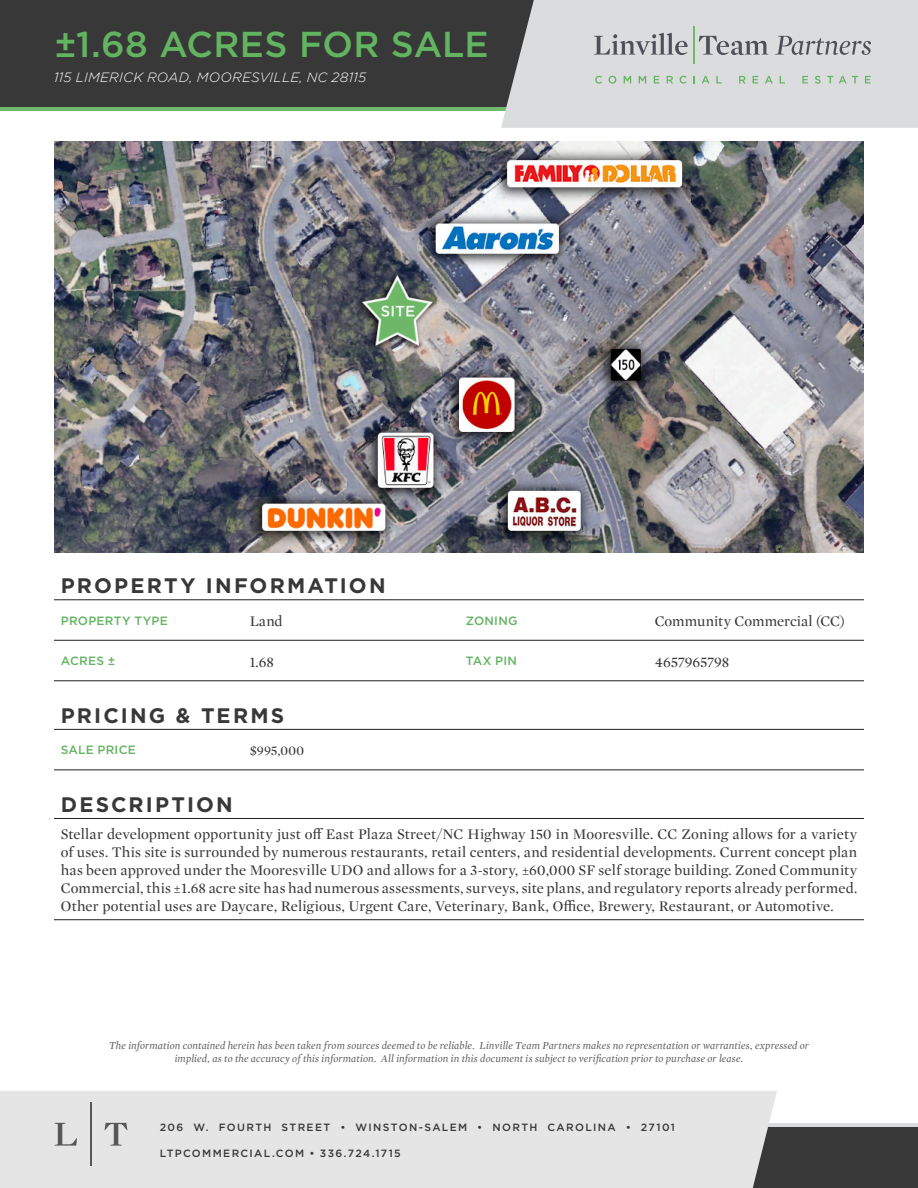
<style>
.page{position:relative;width:918px;height:1188px;background:#fff}
.page>*{position:absolute;margin:0;border:0;box-sizing:border-box;transform-origin:0 0}
.t1{font:500 36px "Gotham";letter-spacing:.005em;color:#63b461}
.t2{font:700 21px "Gotham";letter-spacing:.105em;color:#383839}
.t3{font:15px/18px "Mercury Display";letter-spacing:.005em;color:#383839;text-align:justify}
.t4{font:italic 300 13.5px "Gotham";letter-spacing:.02em;color:#fff}
.t5{font:13.5px "Mercury Display";letter-spacing:.015em;color:#383839}
.t6{font:500 12px "Gotham";letter-spacing:.02em;color:#63b461}
.t7{font:italic 10.95px/13.5px "Mercury Display";letter-spacing:.015em;color:#5f5f62;text-align:center}
.t8{font:500 10.5px "Gotham";letter-spacing:.125em;color:#383839}
</style>
<div class="page">
<div style="left:0;top:1123px;width:918px;height:65px;background:#383839"></div>
<div style="left:0;top:0;width:918px;height:110px;background:#383839"></div>
<hr style="left:0;top:107px;width:918px;height:3px;background:#71b96c">
<div style="left:501px;top:0;width:417px;height:128px;background:#dbdcde"></div>
<svg style="left:594px;top:33px;width:94px;height:22px;background:#b1b3b7"></svg>
<hr style="left:693px;top:26px;width:1px;height:38px;background:#73b86a">
<svg style="left:699px;top:36px;width:69px;height:19px"></svg>
<svg style="left:775px;top:36px;width:96px;height:19px;background:#b5b7ba"></svg>
<svg style="left:595px;top:76px;width:7px;height:8px"></svg>
<svg style="left:608px;top:76px;width:8px;height:8px"></svg>
<svg style="left:624px;top:76px;width:7px;height:8px"></svg>
<svg style="left:639px;top:76px;width:7px;height:8px"></svg>
<svg style="left:654px;top:76px;width:5px;height:8px"></svg>
<svg style="left:667px;top:76px;width:6px;height:8px"></svg>
<svg style="left:680px;top:76px;width:7px;height:8px"></svg>
<svg style="left:693px;top:76px;width:2px;height:8px"></svg>
<svg style="left:702px;top:76px;width:8px;height:8px"></svg>
<svg style="left:716px;top:76px;width:6px;height:8px"></svg>
<svg style="left:739px;top:76px;width:7px;height:8px"></svg>
<svg style="left:753px;top:76px;width:5px;height:8px"></svg>
<svg style="left:765px;top:76px;width:8px;height:8px"></svg>
<svg style="left:780px;top:76px;width:5px;height:8px"></svg>
<svg style="left:802px;top:76px;width:6px;height:8px"></svg>
<svg style="left:815px;top:76px;width:6px;height:8px"></svg>
<svg style="left:827px;top:76px;width:6px;height:8px"></svg>
<svg style="left:839px;top:76px;width:19px;height:8px"></svg>
<svg style="left:865px;top:76px;width:6px;height:8px"></svg>
<hr style="left:0;top:1123px;width:918px;height:3px;background:#dbdcde">
<div style="left:0;top:1091px;width:777px;height:97px;background:#e5e5e5"></div>
<svg style="left:54px;top:1123px;width:23px;height:23px"></svg>
<hr style="left:90px;top:1102px;width:1px;height:64px;background:#555759">
<svg style="left:105px;top:1123px;width:22px;height:23px"></svg>
<hr style="left:54px;top:640px;width:189px;height:1px;background:#231f20">
<hr style="left:243px;top:640px;width:216px;height:1px;background:#231f20">
<hr style="left:459px;top:640px;width:189px;height:1px;background:#231f20">
<hr style="left:648px;top:640px;width:216px;height:1px;background:#231f20">
<hr style="left:54px;top:680px;width:189px;height:1px;background:#231f20">
<hr style="left:243px;top:680px;width:216px;height:1px;background:#231f20">
<hr style="left:459px;top:680px;width:189px;height:1px;background:#231f20">
<hr style="left:648px;top:680px;width:216px;height:1px;background:#231f20">
<hr style="left:54px;top:770px;width:189px;height:1px;background:#231f20">
<hr style="left:243px;top:770px;width:216px;height:1px;background:#231f20">
<hr style="left:459px;top:770px;width:189px;height:1px;background:#231f20">
<hr style="left:648px;top:770px;width:216px;height:1px;background:#231f20">
<hr style="left:54px;top:818px;width:189px;height:1px;background:#231f20">
<hr style="left:243px;top:818px;width:216px;height:1px;background:#231f20">
<hr style="left:459px;top:818px;width:189px;height:1px;background:#231f20">
<hr style="left:648px;top:818px;width:216px;height:1px;background:#231f20">
<hr style="left:54px;top:919px;width:189px;height:1px;background:#231f20">
<hr style="left:243px;top:919px;width:216px;height:1px;background:#231f20">
<hr style="left:459px;top:919px;width:189px;height:1px;background:#231f20">
<hr style="left:648px;top:919px;width:216px;height:1px;background:#231f20">
<hr style="left:54px;top:599px;width:189px;height:1px;background:#231f20">
<hr style="left:243px;top:599px;width:216px;height:1px;background:#231f20">
<hr style="left:459px;top:599px;width:189px;height:1px;background:#231f20">
<hr style="left:648px;top:599px;width:216px;height:1px;background:#231f20">
<hr style="left:54px;top:729px;width:189px;height:1px;background:#231f20">
<hr style="left:243px;top:729px;width:216px;height:1px;background:#231f20">
<hr style="left:459px;top:729px;width:189px;height:1px;background:#231f20">
<hr style="left:648px;top:729px;width:216px;height:1px;background:#231f20">
<img style="left:54px;top:141px;width:810px;height:412px">
<h1 class="t1" style="left:54px;top:20px;width:436px">±1.68 ACRES FOR SALE</h1>
<p class="t4" style="left:54px;top:68px;width:314px">115 LIMERICK ROAD, MOORESVILLE, NC 28115</p>
<p class="t2" style="left:61px;top:572px;width:326px">PROPERTY INFORMATION</p>
<p class="t6" style="left:61px;top:613px;width:109px">PROPERTY TYPE</p>
<p class="t3" style="left:250px;top:611px;width:34px">Land</p>
<p class="t6" style="left:466px;top:613px;width:53px">ZONING</p>
<p class="t3" style="left:655px;top:611px;width:192px">Community Commercial (CC)</p>
<p class="t6" style="left:61px;top:653px;width:56px">ACRES ±</p>
<p class="t3" style="left:250px;top:652px;width:26px">1.68</p>
<p class="t6" style="left:466px;top:653px;width:53px">TAX PIN</p>
<p class="t3" style="left:655px;top:652px;width:76px">4657965798</p>
<p class="t2" style="left:61px;top:701px;width:225px">PRICING &amp; TERMS</p>
<p class="t6" style="left:61px;top:742px;width:77px">SALE PRICE</p>
<p class="t5" style="left:250px;top:741px;width:56px">$995,000</p>
<p class="t2" style="left:61px;top:790px;width:174px">DESCRIPTION</p>
<p class="t3" style="left:61px;top:825px;width:798px">Stellar development opportunity just off East Plaza Street/NC Highway 150 in Mooresville. CC Zoning allows for a variety of uses. This site is surrounded by numerous restaurants, retail centers, and residential developments. Current concept plan has been approved under the Mooresville UDO and allows for a 3-story, ±60,000 SF self storage building. Zoned Community Commercial, this ±1.68 acre site has had numerous assessments, surveys, site plans, and regulatory reports already performed.<br>Other potential uses are Daycare, Religious, Urgent Care, Veterinary, Bank, Office, Brewery, Restaurant, or Automotive.</p>
<p class="t7" style="left:109px;top:1038px;width:701px">The information contained herein has been taken from sources deemed to be reliable. Linville Team Partners makes no representation or warranties, expressed or implied, as to the accuracy of this information. All information in this document is subject to verification prior to purchase or lease.</p>
<p class="t8" style="left:160px;top:1120px;width:517px">206 W. FOURTH STREET • WINSTON-SALEM • NORTH CAROLINA • 27101</p>
<p class="t8" style="left:160px;top:1146px;width:243px">LTPCOMMERCIAL.COM • 336.724.1715</p>
</div>
